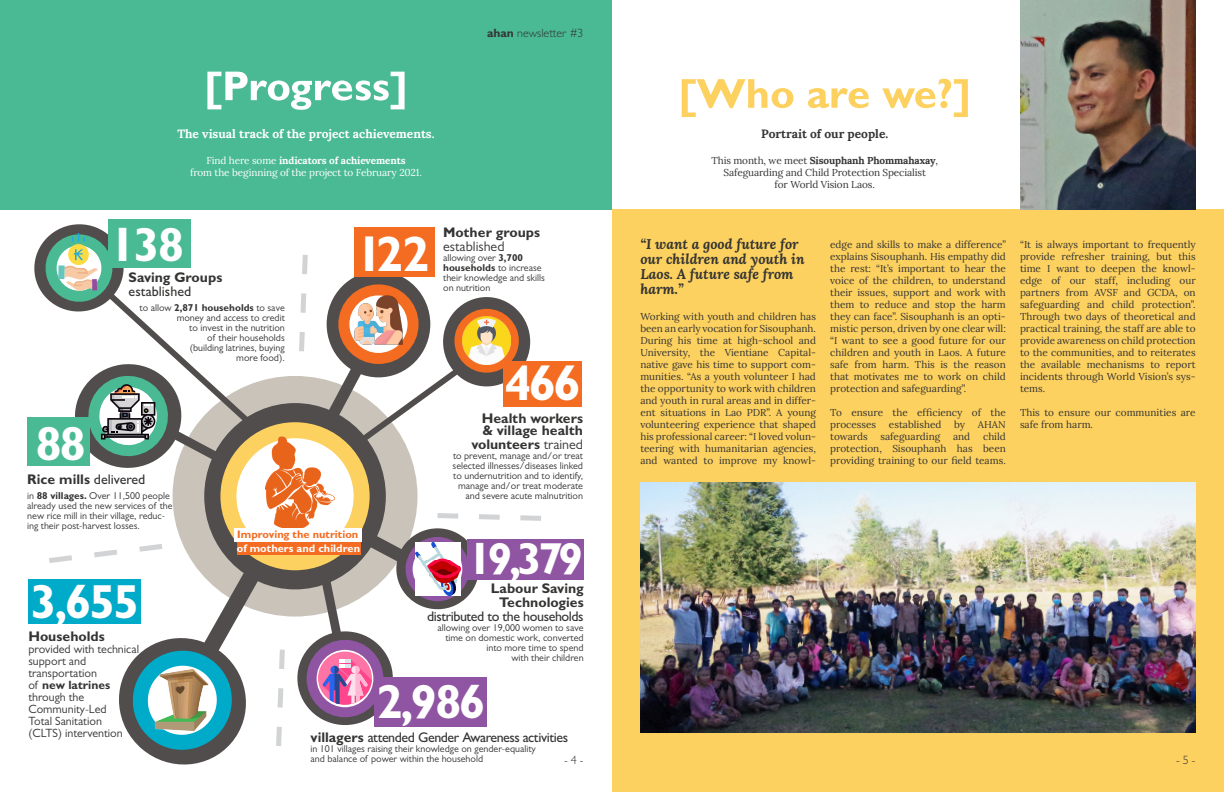
<style>
.page{position:relative;width:1224px;height:792px;background:#fff}
.page>*{position:absolute;margin:0;border:0;box-sizing:border-box;transform-origin:0 0}
.t1{font:700 50px "Gill Sans";letter-spacing:-.06em;color:#fff}
.t2{font:700 48px "Gill Sans";letter-spacing:-.05em;color:#fff}
.t3{font:700 45px "Gill Sans";color:#fff}
.t4{font:700 14px/14px "Gill Sans";color:#343433;text-align:center}
.t5{font:500 14px "Gill Sans";letter-spacing:-.03em;color:#343433}
.t6{font:italic 700 14px/15px "Lora";color:#343433}
.t7{font:14px "Gill Sans";color:#343433}
.t8{font:500 14px "Gill Sans";color:#343433}
.t9{font:12px/12px "Gill Sans";color:#343433}
.t10{font:700 12px "Lora";color:#fff}
.t11{font:300 12px "Gill Sans";color:#343433}
.t12{font:700 12px "Lora";color:#343433}
.t13{font:700 11px "Gill Sans";color:#f36c21}
.t14{font:700 11px "Gill Sans";color:#fff}
.t15{font:10px/12px "Lora";color:#343433;text-align:justify}
.t16{font:10px/10px "Gill Sans";color:#343433}
.t17{font:10px/12px "Lora";letter-spacing:-.01em;color:#fff;text-align:center}
.s1{font-weight:700}
.s2{font-weight:500}
.s3{font-weight:400}
</style>
<div class="page">
<div style="left:173px;top:376px;width:245px;height:241px;background:#cac3ba;border-radius:50%"></div>
<div style="left:612px;top:210px;width:612px;height:582px;background:#fdd15f"></div>
<div style="left:0;top:0;width:612px;height:210px;background:#49ba94"></div>
<div style="left:204px;top:403px;width:182px;height:186px;background:#504d4c;border-radius:50%"></div>
<div style="left:220px;top:422px;width:150px;height:148px;border:16px solid #fdd15f;border-radius:50%"></div>
<svg style="left:325px;top:337px;width:140px;height:110px"></svg>
<div style="left:327px;top:271px;width:103px;height:106px;background:#504d4c;border-radius:50%"></div>
<svg style="left:344px;top:290px;width:69px;height:68px"></svg>
<div style="left:338px;top:284px;width:81px;height:80px;border:11px solid #f36c21;border-radius:50%"></div>
<div style="left:443px;top:297px;width:87px;height:89px;background:#504d4c;border-radius:50%"></div>
<div style="left:454px;top:309px;width:65px;height:64px;border:8px solid #f36c21;border-radius:50%"></div>
<div style="left:396px;top:528px;width:83px;height:81px;background:#504d4c;border-radius:50%"></div>
<div style="left:406px;top:537px;width:63px;height:64px;border:7px solid #9055a2;border-radius:50%"></div>
<svg style="left:297px;top:631px;width:96px;height:94px"></svg>
<svg style="left:312px;top:645px;width:66px;height:67px"></svg>
<div style="left:307px;top:640px;width:76px;height:77px;border:10px solid #9055a2;border-radius:50%"></div>
<img style="left:235px;top:431px;width:120px;height:97px">
<img style="left:1020px;top:0;width:176px;height:210px">
<img style="left:640px;top:483px;width:556px;height:250px">
<div style="left:28px;top:579px;width:113px;height:45px;background:#00abca"></div>
<img style="left:352px;top:294px;width:53px;height:53px">
<div style="left:354px;top:227px;width:81px;height:49px;background:#f36c21"></div>
<div style="left:468px;top:539px;width:116px;height:40px;background:#9055a2"></div>
<img style="left:439px;top:542px;width:22px;height:53px">
<div style="left:27px;top:418px;width:62px;height:48px;background:#49ba94"></div>
<svg style="left:30px;top:220px;width:222px;height:251px"></svg>
<div style="left:374px;top:677px;width:113px;height:49px;background:#9055a2"></div>
<svg style="left:320px;top:532px;width:119px;height:173px"></svg>
<div style="left:503px;top:361px;width:79px;height:46px;background:#f36c21"></div>
<img style="left:463px;top:317px;width:47px;height:48px">
<svg style="left:49px;top:541px;width:215px;height:224px"></svg>
<svg style="left:276px;top:649px;width:9px;height:97px"></svg>
<svg style="left:437px;top:513px;width:104px;height:8px"></svg>
<svg style="left:299px;top:255px;width:9px;height:97px"></svg>
<div style="left:237px;top:541px;width:123px;height:13px;background:#f36c21"></div>
<div style="left:234px;top:528px;width:127px;height:13px;background:#fff"></div>
<svg style="left:682px;top:79px;width:286px;height:38px"></svg>
<svg style="left:207px;top:72px;width:198px;height:38px"></svg>
<p class="t11" style="left:487px;top:25px;width:98px"><span class="s1">ahan</span> newsletter #3</p>
<p class="t10" style="left:177px;top:123px;width:259px">The visual track of the project achievements.</p>
<p class="t12" style="left:761px;top:123px;width:129px">Portrait of our people.</p>
<p class="t17" style="left:190px;top:154px;width:233px">Find here some <span class="s1">indicators of achievements<br></span>from the beginning of the project to February 2021.</p>
<h2 class="t2" style="left:35px;top:414px;width:52px">88</h2>
<h2 class="t2" style="left:110px;top:215px;width:76px">138</h2>
<h3 class="t4" style="left:129px;top:270px;width:95px">Saving Groups</h3>
<h3 class="t8" style="left:129px;top:283px;width:64px">established</h3>
<p class="t16" style="left:140px;top:303px;width:147px;text-align:right">to allow <span class="s1">2,871 households</span> to save money and access to credit<br>to invest in the nutrition<br>of their households<br>(building latrines, buying<br>more food).</p>
<h1 class="t1" style="left:355px;top:223px;width:76px">122</h1>
<h3 class="t4" style="left:27px;top:472px;width:120px">Rice mills <span class="s2">delivered</span></h3>
<p class="t16" style="left:27px;top:491px;width:147px">in <span class="s1">88 villages.</span> Over 11,500 people already used the new services of the new rice mill in their village, reduc&shy;ing their post-harvest losses.</p>
<p class="t13" style="left:237px;top:528px;width:123px">Improving the nutrition</p>
<p class="t14" style="left:237px;top:541px;width:125px">of mothers and children</p>
<h3 class="t4" style="left:443px;top:225px;width:98px">Mother groups</h3>
<h3 class="t7" style="left:443px;top:238px;width:63px">established</h3>
<p class="t16" style="left:443px;top:252px;width:103px">allowing over <span class="s1">3,700 households</span> to increase their knowledge and skills on nutrition</p>
<h1 class="t1" style="left:504px;top:352px;width:78px">466</h1>
<h3 class="t4" style="left:482px;top:412px;width:103px;line-height:12px;text-align:left">Health workers &amp; village health</h3>
<h3 class="t4" style="left:471px;top:437px;width:113px">volunteers <span class="s3">trained</span></h3>
<p class="t16" style="left:453px;top:450px;width:132px;text-align:right">to prevent, manage and/or treat selected illnesses/diseases linked to undernutrition and to identify, manage and/or treat moderate and severe acute malnutrition</p>
<h3 class="t3" style="left:468px;top:531px;width:118px">19,379</h3>
<p class="t15" style="left:712px;top:154px;width:228px;text-align:center">This month, we meet <span class="s1">Sisouphanh Phommahaxay</span>,<br>Safeguarding and Child Protection Specialist<br>for World Vision Laos.</p>
<h3 class="t6" style="left:640px;top:236px;width:166px">“I want a good future for our children and youth in<br>Laos. A future safe from harm.”</h3>
<p class="t15" style="left:640px;top:310px;width:177px">Working with youth and children has been an early vocation for Sisouphanh.<br>During his time at high-school and University, the Vientiane Capital&shy;native gave his time to support com&shy;munities. “As a youth volunteer I had the opportunity to work with children and youth in rural areas and in differ&shy;ent situations in Lao PDR”. A young volunteering experience that shaped his professional career: “I loved volun&shy;teering with humanitarian agencies, and wanted to improve my knowl-</p>
<p class="t15" style="left:830px;top:237px;width:177px">edge and skills to make a difference” explains Sisouphanh. His empathy did the rest: “It’s important to hear the voice of the children, to understand their issues, support and work with them to reduce and stop the harm they can face”. Sisouphanh is an opti&shy;mistic person, driven by one clear will: “I want to see a good future for our children and youth in Laos. A future safe from harm. This is the reason that motivates me to work on child protection and safeguarding”.</p>
<p class="t15" style="left:830px;top:405px;width:177px">To ensure the efficiency of the processes</p>
<p class="t15" style="left:889px;top:417px;width:54px">established</p>
<p class="t15" style="left:954px;top:417px;width:13px">by</p>
<p class="t15" style="left:978px;top:417px;width:29px">AHAN</p>
<p class="t15" style="left:830px;top:429px;width:39px">towards</p>
<p class="t15" style="left:880px;top:429px;width:61px">safeguarding</p>
<p class="t15" style="left:953px;top:429px;width:19px">and</p>
<p class="t15" style="left:830px;top:429px;width:177px;text-indent:153px">child protection, Sisouphanh has been providing training to our field teams.</p>
<p class="t15" style="left:1020px;top:237px;width:177px">“It is always important to frequently provide refresher training, but this time I want to deepen the knowl&shy;edge of our staff, including our partners from AVSF and GCDA, on safeguarding and child protection”.<br>Through two days of theoretical and practical training, the staff are able to provide awareness on child protection to the communities, and to reiterates the available mechanisms to report incidents through World Vision’s sys&shy;tems.</p>
<p class="t15" style="left:1020px;top:405px;width:177px">This to ensure our communities are safe from harm.</p>
<h2 class="t2" style="left:30px;top:573px;width:111px">3,655</h2>
<h3 class="t4" style="left:28px;top:629px;width:78px">Households</h3>
<p class="t9" style="left:28px;top:642px;width:112px">provided with technical support and transportation<br>of <span class="s1">new latrines </span>through the<br>Community-Led<br>Total Sanitation<br>(CLTS) intervention</p>
<h3 class="t4" style="left:491px;top:581px;width:94px">Labour Saving<br>Technologies</h3>
<h3 class="t5" style="left:427px;top:608px;width:158px">distributed to the households</h3>
<p class="t16" style="left:438px;top:623px;width:148px;text-align:right">allowing over 19,000 women to save time on domestic work, converted into more time to spend<br>with their children</p>
<h2 class="t2" style="left:376px;top:672px;width:111px">2,986</h2>
<h3 class="t5" style="left:311px;top:729px;width:259px"><span class="s1">villagers</span> attended Gender Awareness activities</h3>
<p class="t16" style="left:311px;top:744px;width:227px">in 101 villages raising their knowledge on gender-equality and balance of power within the household</p>
<p class="t11" style="left:564px;top:752px;width:21px">- 4 -</p>
<p class="t11" style="left:1176px;top:752px;width:21px">- 5 -</p>
</div>
